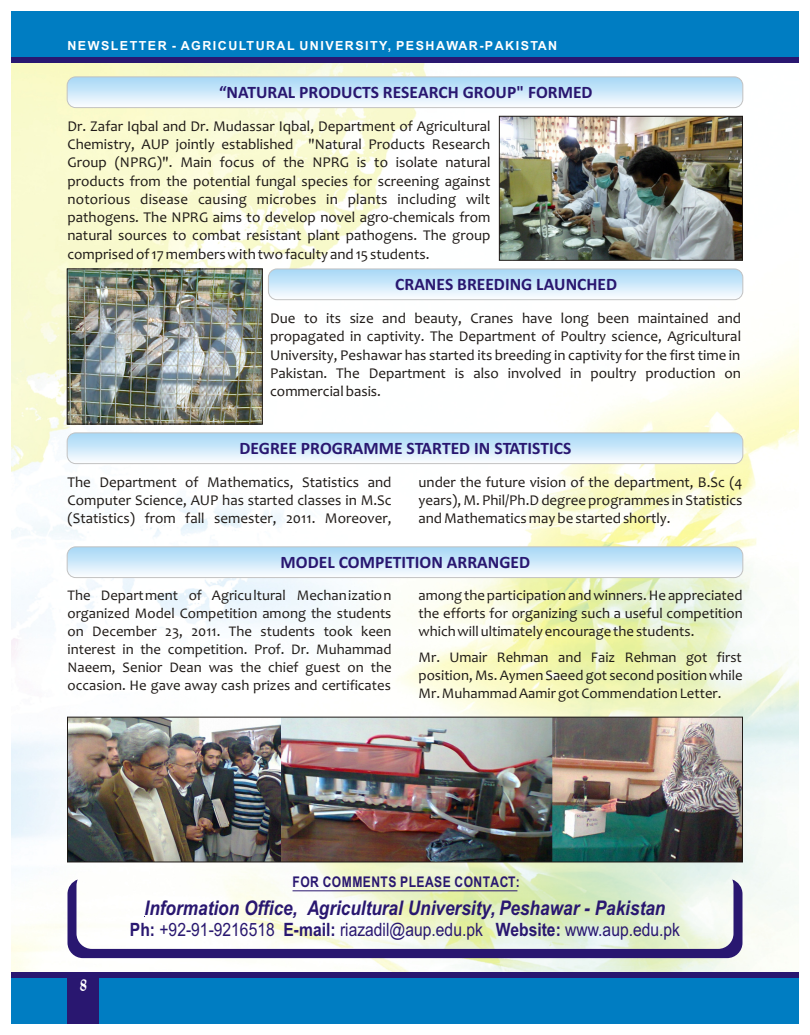
<style>
.page{position:relative;width:810px;height:1035px;background:#fff}
.page>*{position:absolute;margin:0;border:0;box-sizing:border-box;transform-origin:0 0}
.t1{font:italic 700 20.25px "Arial Narrow";color:#291770;scale:1.04 1}
.t2{font:18.75px "Bailey";color:#fff}
.t3{font:18.38px "Arial Narrow";color:#291770;scale:1.04 1}
.t4{font:700 17.5px "Calibri";color:#291770}
.t5{font:15px/18.2px "Candara";color:#1f1a17;text-align:justify}
.t6{font:14.75px "Candara";color:#1f1a17}
.t7{font:700 14.75px "Arial Narrow";letter-spacing:.03em;color:#291770}
.t8{font:700 12.5px "Arial";letter-spacing:.115em;color:#fff}
.s1{font-weight:700}
</style>
<div class="page">
<img style="left:11px;top:63px;width:788px;height:909px">
<div style="left:11px;top:974px;width:788px;height:50px;background:#007dc2"></div>
<div style="left:11px;top:972px;width:788px;height:6px;background:#291770"></div>
<div style="left:11px;top:11px;width:788px;height:50px;background:#007dc2"></div>
<div style="left:11px;top:57px;width:788px;height:6px;background:#291770"></div>
<div style="left:68px;top:975px;width:31px;height:49px;background:#291770"></div>
<img style="left:67px;top:77px;width:676px;height:31px;border-radius:9px">
<div style="left:67px;top:77px;width:676px;height:31px;border:1px solid #c2c2c2;border-radius:9px"></div>
<img style="left:67px;top:547px;width:676px;height:31px;border-radius:9px">
<div style="left:67px;top:547px;width:676px;height:31px;border:1px solid #c2c2c2;border-radius:9px"></div>
<img style="left:67px;top:433px;width:676px;height:31px;border-radius:9px">
<div style="left:67px;top:433px;width:676px;height:31px;border:1px solid #c2c2c2;border-radius:9px"></div>
<img style="left:501px;top:118px;width:240px;height:141px">
<div style="left:499px;top:116px;width:244px;height:145px;border:1px solid #1f1a17"></div>
<img style="left:268px;top:269px;width:475px;height:31px;border-radius:9px">
<div style="left:268px;top:269px;width:475px;height:31px;border:1px solid #c2c2c2;border-radius:9px"></div>
<img style="left:69px;top:271px;width:192px;height:151px">
<div style="left:67px;top:269px;width:196px;height:155px;border:1px solid #1f1a17"></div>
<svg style="left:68px;top:879px;width:674px;height:79px"></svg>
<hr style="left:293px;top:890px;width:224px;height:1px;background:#291770">
<img style="left:69px;top:719px;width:672px;height:141px">
<div style="left:67px;top:717px;width:676px;height:145px;border:1px solid #1f1a17"></div>
<p class="t8" style="left:68px;top:40px;width:491px">NEWSLETTER - AGRICULTURAL UNIVERSITY, PESHAWAR-PAKISTAN</p>
<p class="t4" style="left:219px;top:85px;width:375px">“NATURAL PRODUCTS RESEARCH GROUP" FORMED</p>
<p class="t5" style="left:68px;top:118px;width:425px">Dr. Zafar Iqbal and Dr. Mudassar Iqbal, Department of Agricultural Chemistry, AUP jointly established "Natural Products Research Group (NPRG)". Main focus of the NPRG is to isolate natural products from the potential fungal species for screening against notorious disease causing microbes in plants including wilt pathogens. The NPRG aims to develop novel agro-chemicals from natural sources to combat resistant plant pathogens. The group comprised of 17 members with two faculty and 15 students.</p>
<p class="t4" style="left:395px;top:277px;width:223px">CRANES BREEDING LAUNCHED</p>
<p class="t5" style="left:270px;top:311px;width:472px">Due to its size and beauty, Cranes have long been maintained and propagated in captivity. The Department of Poultry science, Agricultural University, Peshawar has started its breeding in captivity for the first time in Pakistan. The Department is also involved in poultry production on commercial basis.</p>
<p class="t4" style="left:239px;top:441px;width:333px">DEGREE PROGRAMME STARTED IN STATISTICS</p>
<p class="t5" style="left:68px;top:474px;width:326px">The Department of Mathematics, Statistics and</p>
<p class="t5" style="left:418px;top:474px;width:326px">under the future vision of the department, B.Sc (4</p>
<p class="t5" style="left:68px;top:492px;width:326px">Computer Science, AUP has started classes in M.Sc</p>
<p class="t5" style="left:418px;top:492px;width:326px">years), M. Phil/Ph.D degree programmes in Statistics</p>
<p class="t5" style="left:67px;top:511px;width:326px">(Statistics) from fall semester, 2011. Moreover,</p>
<p class="t5" style="left:418px;top:511px;width:254px">and Mathematics may be started shortly.</p>
<p class="t4" style="left:281px;top:555px;width:251px">MODEL COMPETITION ARRANGED</p>
<p class="t6" style="left:68px;top:590px;width:326px">The Department of Agricultural Mechanization</p>
<p class="t6" style="left:418px;top:590px;width:326px">among the participation and winners. He appreciated</p>
<p class="t6" style="left:67px;top:608px;width:326px">organized Model Competition among the students</p>
<p class="t6" style="left:418px;top:608px;width:326px">the efforts for organizing such a useful competition</p>
<p class="t6" style="left:67px;top:626px;width:326px">on December 23, 2011. The students took keen</p>
<p class="t6" style="left:418px;top:626px;width:277px">which will ultimately encourage the students.</p>
<p class="t6" style="left:67px;top:644px;width:326px">interest in the competition. Prof. Dr. Muhammad</p>
<p class="t6" style="left:418px;top:651px;width:325px">Mr. Umair Rehman and Faiz Rehman got first</p>
<p class="t6" style="left:67px;top:662px;width:326px">Naeem, Senior Dean was the chief guest on the</p>
<p class="t6" style="left:418px;top:669px;width:326px">position, Ms. Aymen Saeed got second position while</p>
<p class="t6" style="left:67px;top:680px;width:325px">occasion. He gave away cash prizes and certificates</p>
<p class="t6" style="left:418px;top:687px;width:305px">Mr. Muhammad Aamir got Commendation Letter.</p>
<p class="t7" style="left:293px;top:877px;width:229px">FOR COMMENTS PLEASE CONTACT:</p>
<p class="t2" style="left:80px;top:978px;width:9px">8</p>
<h1 class="t1" style="left:145px;top:900px;width:502px">Information Office, Agricultural University, Peshawar - Pakistan</h1>
<p class="t3" style="left:130px;top:923px;width:530px"><span class="s1">Ph:</span> +92-91-9216518 <span class="s1">E-mail:</span> riazadil@aup.edu.pk <span class="s1">Website:</span> www.aup.edu.pk</p>
</div>
